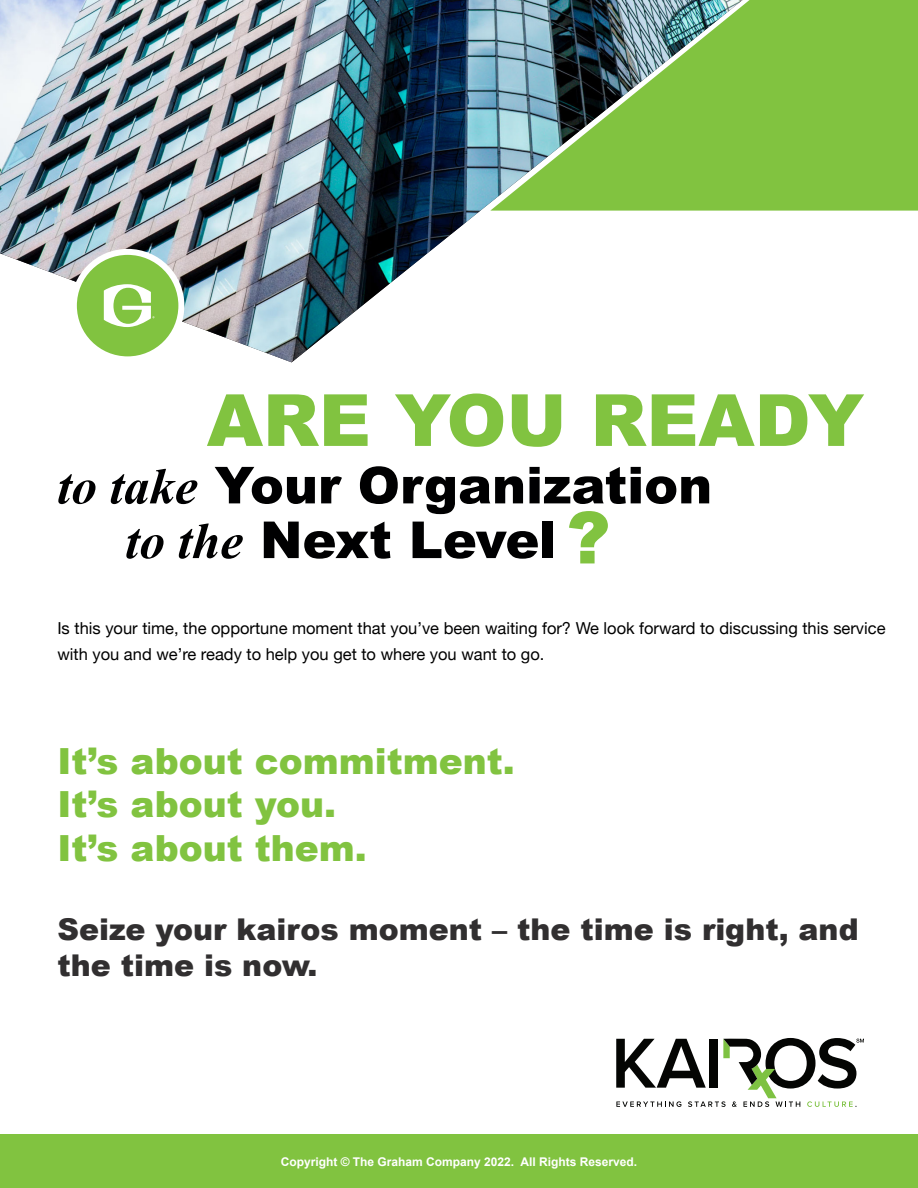
<style>
.page{position:relative;width:918px;height:1188px;background:#fff}
.page>*{position:absolute;margin:0;border:0;box-sizing:border-box;transform-origin:0 0}
.t1{font:900 72px "Arial";color:#81c340}
.t2{font:900 51px "Arial";color:#000001}
.t3{font:900 36px "Arial";color:#81c340}
.t4{font:900 30px/36px "Arial";color:#312f30}
.t5{font:16.5px/25.5px "Helvetica Neue";color:#000001}
.t6{font:700 12px "Arial";color:#fff}
.s1{font-family:"Times New Roman";font-weight:700;font-style:italic}
</style>
<div class="page">
<img style="left:0;top:0;width:490px;height:362px">
<svg style="left:490px;top:0;width:428px;height:211px;background:#7ab15a"></svg>
<div style="left:74px;top:252px;width:107px;height:107px;background:#81c340;border-radius:50%"></div>
<div style="left:71px;top:249px;width:113px;height:113px;border:6px solid #fff;border-radius:50%"></div>
<svg style="left:104px;top:284px;width:50px;height:43px"></svg>
<div style="left:0;top:1134px;width:918px;height:54px;background:#81c340"></div>
<svg style="left:616px;top:1038px;width:248px;height:69px"></svg>
<p class="t1" style="left:207px;top:368px;width:659px">ARE YOU READY</p>
<p class="t2" style="left:57px;top:448px;width:656px"><span class="s1">to take</span> Your Organization</p>
<p class="t2" style="left:125px;top:503px;width:432px"><span class="s1">to the</span> Next Level</p>
<p class="t1" style="left:566px;top:485px;width:45px">?</p>
<p class="t5" style="left:57px;top:617px;width:830px">Is this your time, the opportune moment that you’ve been waiting for? We look forward to discussing this service with you and we’re ready to help you get to where you want to go.</p>
<p class="t3" style="left:57px;top:735px;width:459px">It’s about commitment.</p>
<p class="t3" style="left:57px;top:779px;width:280px">It’s about you.</p>
<p class="t3" style="left:57px;top:822px;width:311px">It’s about them.</p>
<p class="t4" style="left:57px;top:910px;width:803px">Seize your kairos moment – the time is right, and the time is now.</p>
<p class="t6" style="left:281px;top:1154px;width:358px">Copyright © The Graham Company 2022. All Rights Reserved.</p>
</div>
